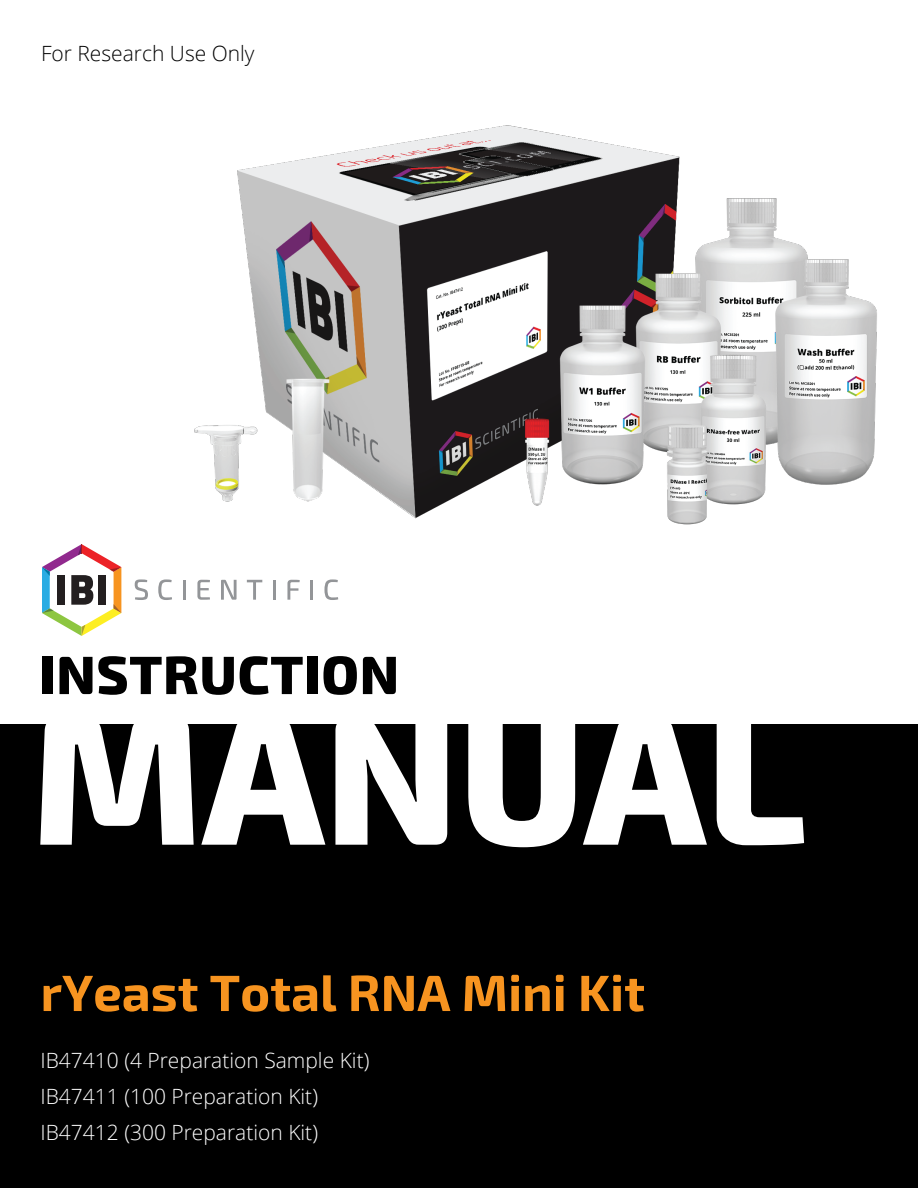
<style>
.page{position:relative;width:918px;height:1188px;background:#fff}
.page>*{position:absolute;margin:0;border:0;box-sizing:border-box;transform-origin:0 0}
.t1{font:800 183px "Exo 2.0";color:#fff}
.t2{font:800 54px "Exo 2.0";letter-spacing:.01em;color:#000}
.t3{font:700 51px "Exo 2.0";color:#f79420}
.t4{font:300 21px/36px "Open Sans";color:#fff}
.t5{font:300 21px "Open Sans";color:#000}
</style>
<div class="page">
<img style="left:194px;top:125px;width:683px;height:461px">
<div style="left:0;top:724px;width:918px;height:464px;background:#000"></div>
<svg style="left:135px;top:579px;width:13px;height:21px"></svg>
<svg style="left:158px;top:579px;width:14px;height:21px"></svg>
<hr style="left:183px;top:580px;width:3px;height:20px;background:#939598">
<svg style="left:197px;top:580px;width:13px;height:20px"></svg>
<svg style="left:221px;top:580px;width:16px;height:20px"></svg>
<svg style="left:247px;top:580px;width:15px;height:20px"></svg>
<hr style="left:273px;top:580px;width:2px;height:20px;background:#939598">
<svg style="left:287px;top:580px;width:13px;height:20px"></svg>
<hr style="left:310px;top:580px;width:3px;height:20px;background:#939598">
<svg style="left:324px;top:579px;width:14px;height:21px"></svg>
<svg style="left:43px;top:544px;width:78px;height:92px"></svg>
<p class="t5" style="left:41px;top:39px;width:215px">For Research Use Only</p>
<h2 class="t2" style="left:39px;top:642px;width:362px">INSTRUCTION</h2>
<h1 class="t1" style="left:32px;top:669px;width:776px">MANUAL</h1>
<h3 class="t3" style="left:40px;top:963px;width:606px">rYeast Total RNA Mini Kit</h3>
<p class="t4" style="left:40px;top:1042px;width:330px">IB47410 (4 Preparation Sample Kit)<br>IB47411 (100 Preparation Kit)<br>IB47412 (300 Preparation Kit)</p>
</div>
